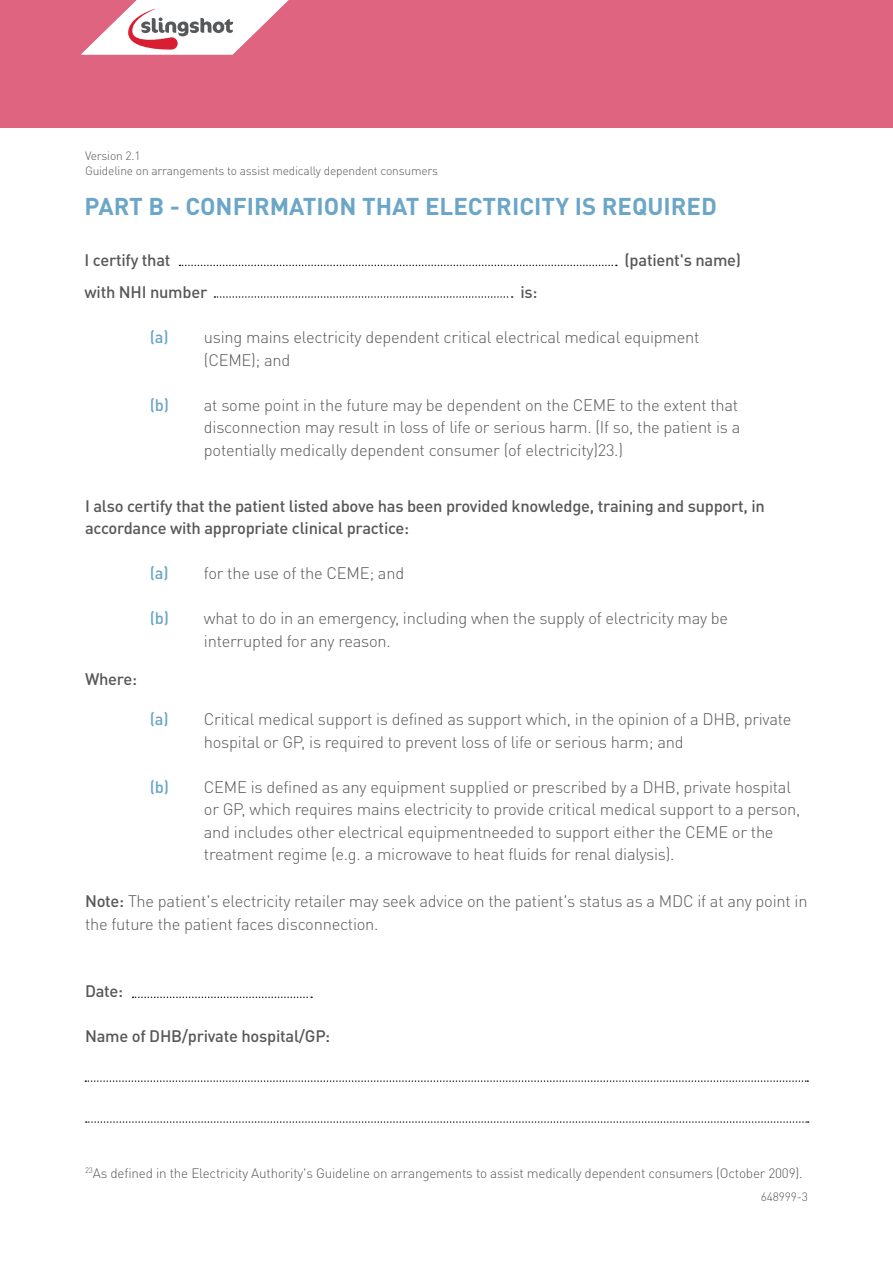
<style>
.page{position:relative;width:893px;height:1263px;background:#fff}
.page>*{position:absolute;margin:0;border:0;box-sizing:border-box;transform-origin:0 0}
.t1{font:700 24px "DINOT";color:#6ba6c8}
.t2{font:300 16.5px/22.5px "DINOT";letter-spacing:-.015em;color:#57585a}
.t3{font:500 16.5px/22.5px "DINOT";letter-spacing:-.015em;color:#57585a}
.t4{font:300 13.5px "DINOT";letter-spacing:-.015em;color:#57585a}
.t5{font:300 12px/15px "DINOT";letter-spacing:-.015em;color:#57585a}
.s1{font-weight:500;color:#6ba6c8}
.s2{font-weight:500}
</style>
<div class="page">
<div style="left:0;top:0;width:893px;height:128px;background:#df647f"></div>
<svg style="left:180px;top:265px;width:437px;height:1px"></svg>
<svg style="left:214px;top:296px;width:299px;height:2px"></svg>
<svg style="left:133px;top:996px;width:179px;height:2px"></svg>
<svg style="left:85px;top:1080px;width:723px;height:2px"></svg>
<svg style="left:86px;top:1121px;width:723px;height:2px"></svg>
<svg style="left:81px;top:0;width:207px;height:55px"></svg>
<p class="t5" style="left:85px;top:148px;width:354px">Version 2.1<br>Guideline on arrangements to assist medically dependent consumers</p>
<p class="t1" style="left:85px;top:191px;width:634px">PART B - CONFIRMATION THAT ELECTRICITY IS REQUIRED</p>
<p class="t3" style="left:85px;top:249px;width:87px">I certify that</p>
<p class="t3" style="left:625px;top:249px;width:118px">(patient's name)</p>
<p class="t3" style="left:85px;top:280px;width:124px">with NHI number</p>
<p class="t3" style="left:520px;top:280px;width:19px">is:</p>
<p class="t2" style="left:150px;top:326px;width:551px"><span class="s1">(a)</span> using mains electricity dependent critical electrical medical equipment</p>
<p class="t2" style="left:204px;top:348px;width:88px">(CEME); and</p>
<p class="t2" style="left:204px;top:393px;width:538px;text-indent:-54px"><span class="s1">(b)</span> at some point in the future may be dependent on the CEME to the extent that disconnection may result in loss of life or serious harm. (If so, the patient is a potentially medically dependent consumer (of electricity)23.)</p>
<p class="t3" style="left:85px;top:494px;width:681px">I also certify that the patient listed above has been provided knowledge, training and support, in accordance with appropriate clinical practice:</p>
<p class="t2" style="left:150px;top:562px;width:256px"><span class="s1">(a)</span> for the use of the CEME; and</p>
<p class="t2" style="left:204px;top:607px;width:526px;text-indent:-54px"><span class="s1">(b)</span> what to do in an emergency, including when the supply of electricity may be interrupted for any reason.</p>
<p class="t3" style="left:85px;top:668px;width:54px">Where:</p>
<p class="t2" style="left:204px;top:708px;width:589px;text-indent:-54px"><span class="s1">(a)</span> Critical medical support is defined as support which, in the opinion of a DHB, private hospital or GP, is required to prevent loss of life or serious harm; and</p>
<p class="t2" style="left:150px;top:775px;width:643px"><span class="s1">(b)</span> CEME is defined as any equipment supplied or prescribed by a DHB, private hospital</p>
<p class="t2" style="left:204px;top:798px;width:598px">or GP, which requires mains electricity to provide critical medical support to a person, and includes other electrical equipmentneeded to support either the CEME or the treatment regime (e.g. a microwave to heat fluids for renal dialysis).</p>
<p class="t2" style="left:85px;top:890px;width:724px"><span class="s2">Note:</span> The patient's electricity retailer may seek advice on the patient's status as a MDC if at any point in the future the patient faces disconnection.</p>
<p class="t3" style="left:85px;top:979px;width:40px">Date:</p>
<p class="t3" style="left:85px;top:1024px;width:246px">Name of DHB/private hospital/GP:</p>
<p class="t4" style="left:85px;top:1165px;width:719px"><sup>23</sup>As defined in the Electricity Authority's Guideline on arrangements to assist medically dependent consumers (October 2009).</p>
<p class="t5" style="left:761px;top:1189px;width:49px">648999-3</p>
</div>
